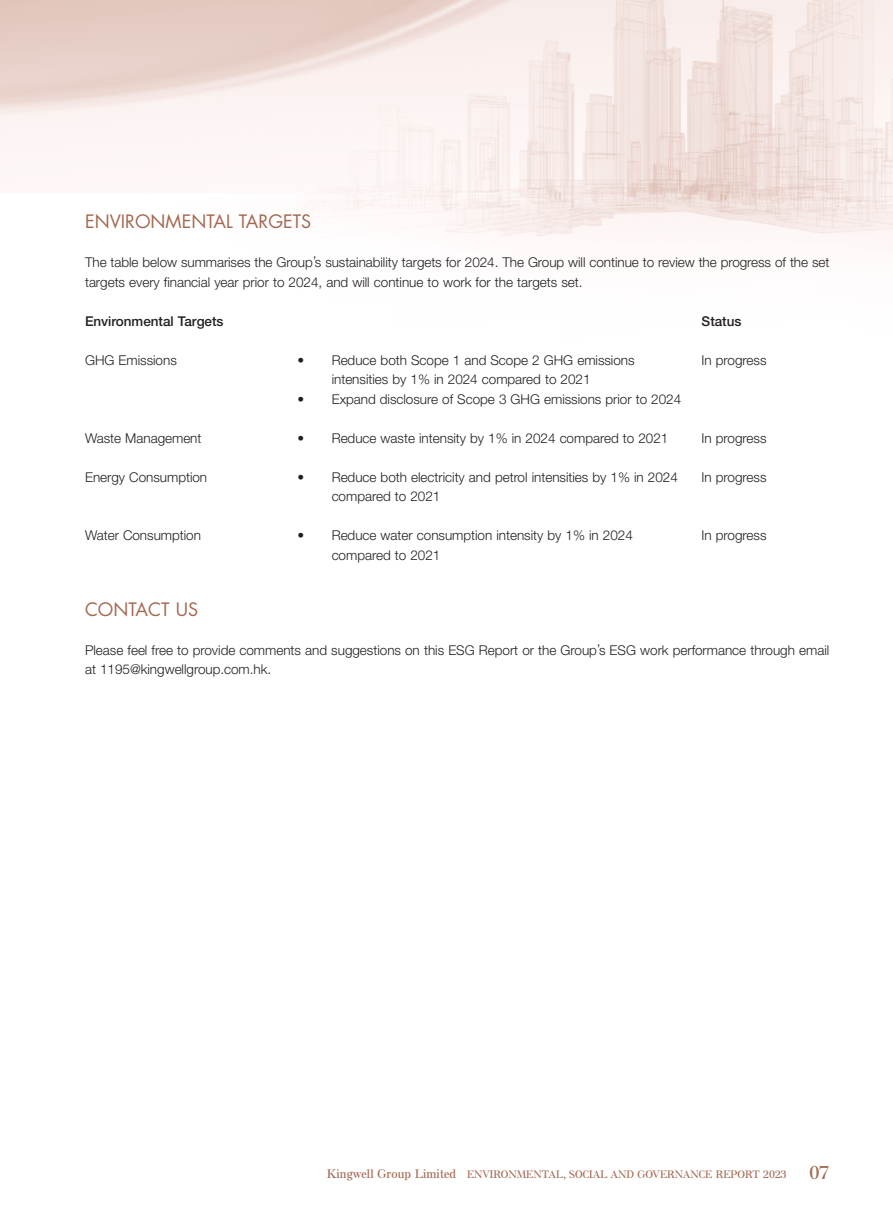
<style>
.page{position:relative;width:893px;height:1212px;background:#fff}
.page>*{position:absolute;margin:0;border:0;box-sizing:border-box;transform-origin:0 0}
.Heading_1{font:18px "Futura Std";color:#a36850}
.t1{font:600 18px "Else NPL Std";color:#a36850}
.Body_Text{font:300 13.5px/19.5px "Helvetica Neue LT Std";color:#231f20}
.Body_Text-2{font:500 13.5px "Helvetica Neue LT Std";color:#231f20}
.t2{font:600 10.5px "Else NPL Std";letter-spacing:.01em;color:#a36850}
.s1{font-size:12px}
</style>
<div class="page">
<img style="left:0;top:0;width:893px;height:237px">
<p class="Heading_1" style="left:85px;top:210px;width:228px">ENVIRONMENTAL TARGETS</p>
<p class="Body_Text" style="left:85px;top:252px;width:746px">The table below summarises the Group’s sustainability targets for 2024. The Group will continue to review the progress of the set targets every financial year prior to 2024, and will continue to work for the targets set.</p>
<p class="Body_Text-2" style="left:85px;top:313px;width:140px">Environmental Targets</p>
<p class="Body_Text-2" style="left:702px;top:313px;width:41px">Status</p>
<p class="Body_Text" style="left:85px;top:350px;width:93px">GHG Emissions</p>
<p class="Body_Text" style="left:332px;top:350px;width:304px;text-indent:-34px">• Reduce both Scope 1 and Scope 2 GHG emissions intensities by 1% in 2024 compared to 2021</p>
<p class="Body_Text" style="left:298px;top:389px;width:385px">• Expand disclosure of Scope 3 GHG emissions prior to 2024</p>
<p class="Body_Text" style="left:702px;top:350px;width:66px">In progress</p>
<p class="Body_Text" style="left:85px;top:428px;width:118px">Waste Management</p>
<p class="Body_Text" style="left:298px;top:428px;width:372px">• Reduce waste intensity by 1% in 2024 compared to 2021</p>
<p class="Body_Text" style="left:702px;top:428px;width:66px">In progress</p>
<p class="Body_Text" style="left:85px;top:467px;width:124px">Energy Consumption</p>
<p class="Body_Text" style="left:332px;top:467px;width:348px;text-indent:-34px">• Reduce both electricity and petrol intensities by 1% in 2024 compared to 2021</p>
<p class="Body_Text" style="left:702px;top:467px;width:66px">In progress</p>
<p class="Body_Text" style="left:85px;top:525px;width:117px">Water Consumption</p>
<p class="Body_Text" style="left:332px;top:525px;width:303px;text-indent:-34px">• Reduce water consumption intensity by 1% in 2024 compared to 2021</p>
<p class="Body_Text" style="left:702px;top:525px;width:66px">In progress</p>
<p class="Heading_1" style="left:85px;top:598px;width:115px">CONTACT US</p>
<p class="Body_Text" style="left:85px;top:640px;width:746px">Please feel free to provide comments and suggestions on this ESG Report or the Group’s ESG work performance through email at 1195@kingwellgroup.com.hk.</p>
<p class="t2" style="left:327px;top:1168px;width:461px"><span class="s1">Kingwell Group Limited</span> ENVIRONMENTAL, SOCIAL AND GOVERNANCE REPORT 2023</p>
<h1 class="t1" style="left:809px;top:1161px;width:21px">07</h1>
</div>
